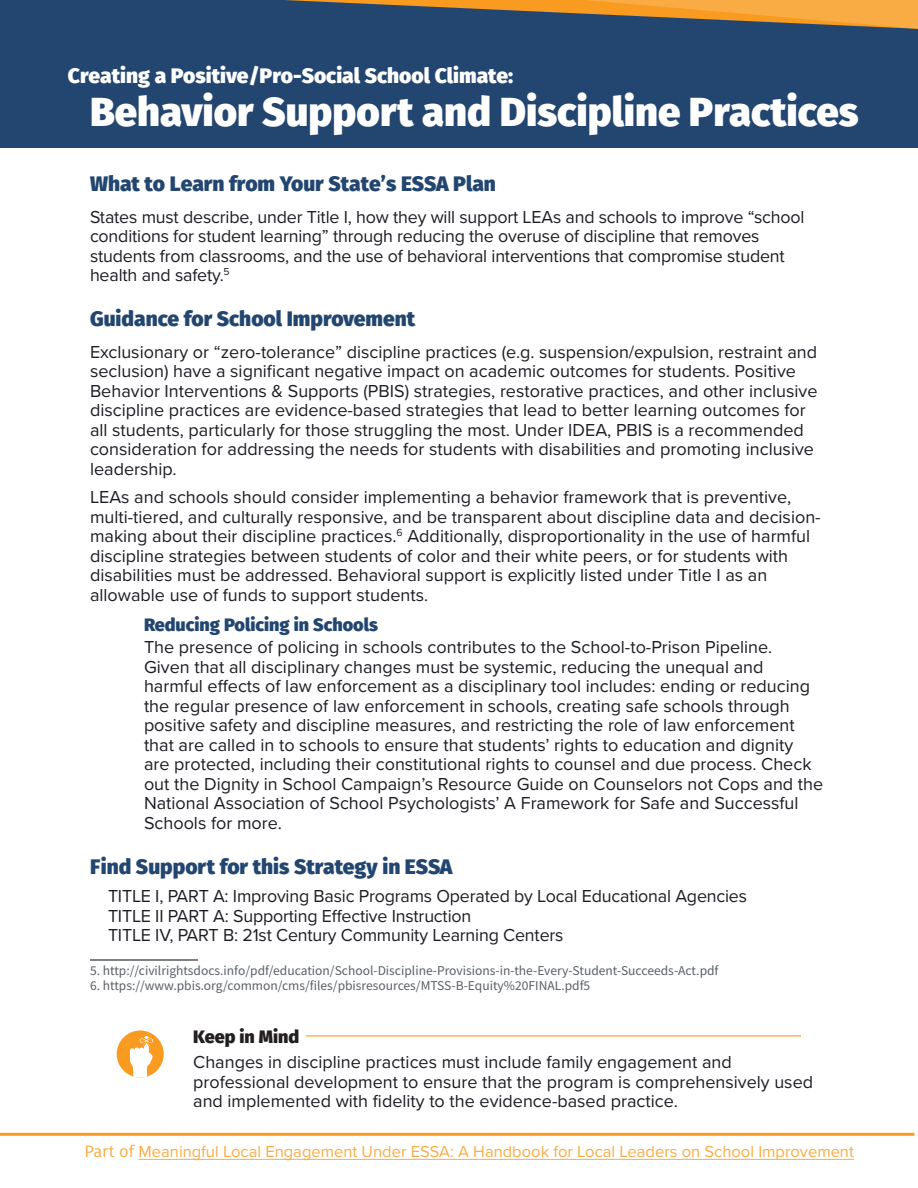
<style>
.page{position:relative;width:918px;height:1188px;background:#fff}
.page>*{position:absolute;margin:0;border:0;box-sizing:border-box;transform-origin:0 0}
.Header_1{font:800 40.5px "Fira Sans";color:#fff}
.Header_3-SI{font:800 21px "Fira Sans";color:#234671}
.SI_Header{font:800 21px "Fira Sans";color:#fff}
.Body_Text{font:18px/19.5px "Proxima Nova";color:#1d1d25}
.Body_Text_Header_4{font:18px/19.5px "Proxima Nova";color:#1d1d25}
.Checked_List{font:18px/19.5px "Proxima Nova";color:#1d1d25}
.Header_4-SI{font:800 18px "Fira Sans";color:#234671}
.Checked_List-2{font:800 18px "Fira Sans";color:#231f20}
.t1{font:16.5px "Proxima Nova";color:#faac44}
.t2{font:13.5px "Source Sans Pro";color:#5a5f67}
.s1{font-family:"Fira Sans"}
</style>
<div class="page">
<hr style="left:0;top:1133px;width:914px;height:3px;background:#f89b20">
<hr style="left:139px;top:1159px;width:715px;height:1px;background:#faac44">
<div style="left:0;top:0;width:918px;height:148px;background:#234671"></div>
<hr style="left:90px;top:959px;width:108px;height:2px;background:#57585a">
<svg style="left:285px;top:0;width:633px;height:29px"></svg>
<div style="left:116px;top:1030px;width:49px;height:48px;background:#f89b20;border-radius:50%"></div>
<div style="left:115px;top:1029px;width:50px;height:50px;border:2px solid #fff;border-radius:50%"></div>
<svg style="left:130px;top:1036px;width:24px;height:42px"></svg>
<hr style="left:306px;top:1035px;width:495px;height:1px;background:#f89b20">
<p class="SI_Header" style="left:68px;top:61px;width:447px">Creating a Positive/Pro-Social School Climate:</p>
<p class="Header_1" style="left:90px;top:83px;width:770px">Behavior Support and Discipline Practices</p>
<p class="Header_3-SI" style="left:90px;top:169px;width:408px">What to Learn from Your State’s ESSA Plan</p>
<p class="Body_Text" style="left:90px;top:206px;width:716px">States must describe, under Title I, how they will support LEAs and schools to improve “school conditions for student learning” through reducing the overuse of discipline that removes students from classrooms, and the use of behavioral interventions that compromise student health and safety.<sup>5</sup></p>
<p class="Header_3-SI" style="left:90px;top:304px;width:327px">Guidance for School Improvement</p>
<p class="Body_Text" style="left:90px;top:341px;width:729px">Exclusionary or “zero-tolerance” discipline practices (e.g. suspension/expulsion, restraint and seclusion) have a significant negative impact on academic outcomes for students. Positive Behavior Interventions &amp; Supports (PBIS) strategies, restorative practices, and other inclusive discipline practices are evidence-based strategies that lead to better learning outcomes for all students, particularly for those struggling the most. Under IDEA, PBIS is a recommended consideration for addressing the needs for students with disabilities and promoting inclusive leadership.</p>
<p class="Body_Text" style="left:90px;top:487px;width:732px">LEAs and schools should consider implementing a behavior framework that is preventive, multi-tiered, and culturally responsive, and be transparent about discipline data and decision&shy;making about their discipline practices.<sup>6</sup> Additionally, disproportionality in the use of harmful discipline strategies between students of color and their white peers, or for students with disabilities must be addressed. Behavioral support is explicitly listed under Title I as an allowable use of funds to support students.</p>
<p class="Header_4-SI" style="left:144px;top:612px;width:235px">Reducing Policing in Schools</p>
<p class="Body_Text_Header_4" style="left:144px;top:637px;width:681px">The presence of policing in schools contributes to the School-to-Prison Pipeline.<br>Given that all disciplinary changes must be systemic, reducing the unequal and harmful effects of law enforcement as a disciplinary tool includes: ending or reducing the regular presence of law enforcement in schools, creating safe schools through positive safety and discipline measures, and restricting the role of law enforcement that are called in to schools to ensure that students’ rights to education and dignity<br>are protected, including their constitutional rights to counsel and due process. Check out the Dignity in School Campaign’s Resource Guide on Counselors not Cops and the National Association of School Psychologists’ A Framework for Safe and Successful Schools for more.</p>
<p class="Header_3-SI" style="left:90px;top:852px;width:364px">Find Support for this Strategy in ESSA</p>
<p class="Body_Text" style="left:108px;top:886px;width:641px">TITLE I, PART A: Improving Basic Programs Operated by Local Educational Agencies</p>
<p class="Body_Text" style="left:108px;top:905px;width:365px">TITLE II PART A: Supporting Effective Instruction</p>
<p class="Body_Text" style="left:108px;top:925px;width:457px">TITLE IV, PART B: 21st Century Community Learning Centers</p>
<p class="t2" style="left:90px;top:962px;width:630px">5. http://civilrightsdocs.info/pdf/education/School-Discipline-Provisions-in-the-Every-Student-Succeeds-Act.pdf</p>
<p class="t2" style="left:90px;top:977px;width:502px">6. https://www.pbis.org/common/cms/files/pbisresources/MTSS-B-Equity%20FINAL.pdf5</p>
<p class="Checked_List-2" style="left:193px;top:1024px;width:108px">Keep in Mind</p>
<p class="Checked_List" style="left:193px;top:1051px;width:621px">Changes in discipline practices must include family engagement and professional development to ensure that the program is comprehensively used and implemented with fidelity to the evidence-based practice.</p>
<p class="t1" style="left:84px;top:1139px;width:771px"><span class="s1">Part of</span> Meaningful Local Engagement Under ESSA: A Handbook for Local Leaders on School Improvement</p>
</div>
